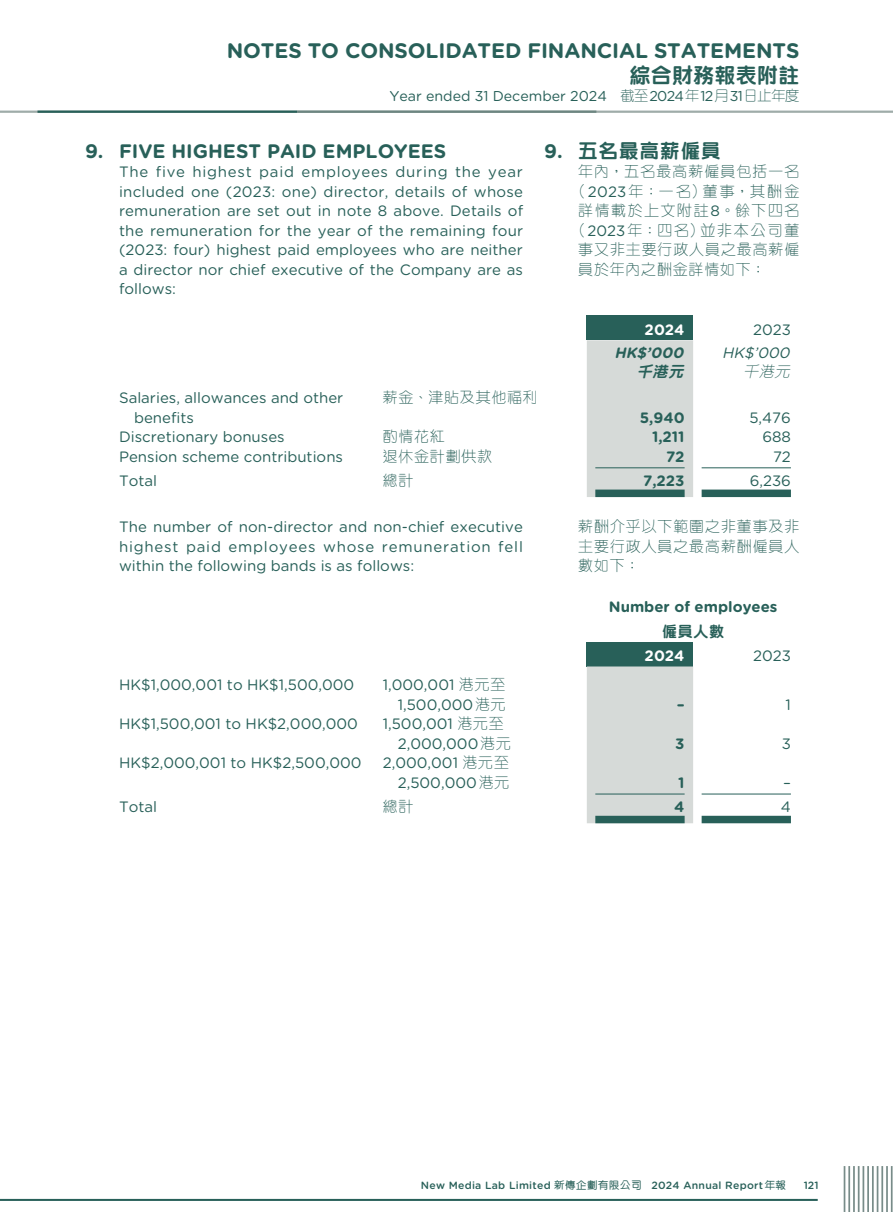
<style>
.page{position:relative;width:893px;height:1212px;background:#fff}
.page>*{position:absolute;margin:0;border:0;box-sizing:border-box;transform-origin:0 0}
.t1{font:700 21px "Gotham Rounded";letter-spacing:-.005em;color:#286059}
.t2{font:800 21px "M Yuen HK";letter-spacing:.015em;color:#286059}
._01_H1{font:700 19.5px "Gotham Rounded";color:#286059}
._01_H1-2{font:800 19.5px "M Yuen HK";letter-spacing:.05em;color:#286059}
._00_txt{font:15px/19.5px "Gotham Rounded";color:#286059;text-align:justify}
._50_Table_txt{font:15px/19.5px "Gotham Rounded";color:#286059}
._00_txt-2{font:300 15px/19.5px "M Yuen HK";letter-spacing:.055em;color:#286059;text-align:justify}
._50_Table_txt-2{font:700 15px "Gotham Rounded";color:#286059}
._50_Table_txt-3{font:300 15px "M Yuen HK";letter-spacing:.05em;color:#286059}
._00_txt-3{font:300 15px "M Yuen HK";letter-spacing:.12em;color:#286059}
._00_txt-4{font:300 15px "M Yuen HK";letter-spacing:.1em;color:#286059}
._50_Table_txt-4{font:700 15px "Gotham Rounded";color:#fff}
._50_Table_txt-5{font:italic 700 15px "Gotham Rounded";color:#286059}
._50_Table_txt-6{font:italic 15px "Gotham Rounded";color:#286059}
._50_Table_txt-7{font:800 15px "M Yuen HK";color:#286059}
._50_Table_txt-8{font:italic 800 15px "M Yuen HK";color:#286059}
._50_Table_txt-9{font:italic 300 15px "M Yuen HK";color:#286059}
.t3{font:14.25px "Gotham Rounded";color:#286059}
.t4{font:500 10.5px "Gotham Rounded";letter-spacing:.025em;color:#286059}
.s1{font-family:"M Yuen HK";font-weight:300}
.s2{font-family:"Gotham Rounded";font-weight:700}
.s3{font-family:"Gotham Rounded";font-weight:400}
.s4{font-family:"M Yuen HK"}
</style>
<div class="page">
<hr style="left:844px;top:1166px;width:1px;height:46px;background:#788c89">
<hr style="left:848px;top:1166px;width:2px;height:46px;background:#788c89">
<hr style="left:853px;top:1166px;width:2px;height:46px;background:#788c89">
<hr style="left:858px;top:1166px;width:1px;height:46px;background:#788c89">
<hr style="left:867px;top:1166px;width:2px;height:46px;background:#788c89">
<hr style="left:862px;top:1166px;width:2px;height:46px;background:#788c89">
<hr style="left:872px;top:1166px;width:2px;height:46px;background:#788c89">
<hr style="left:877px;top:1166px;width:1px;height:46px;background:#788c89">
<hr style="left:881px;top:1166px;width:2px;height:46px;background:#788c89">
<hr style="left:886px;top:1166px;width:2px;height:46px;background:#788c89">
<hr style="left:891px;top:1166px;width:2px;height:46px;background:#788c89">
<hr style="left:0;top:111px;width:893px;height:2px;background:#9faca9">
<hr style="left:38px;top:111px;width:259px;height:2px;background:#286059">
<hr style="left:297px;top:111px;width:299px;height:2px;background:#6d8681">
<hr style="left:0;top:1199px;width:818px;height:2px;background:#286059">
<div style="left:587px;top:316px;width:106px;height:24px;background:#286059"></div>
<div style="left:587px;top:340px;width:106px;height:157px;background:#d6dad8"></div>
<hr style="left:595px;top:467px;width:90px;height:1px;background:#286059">
<hr style="left:702px;top:467px;width:89px;height:1px;background:#286059">
<div style="left:595px;top:489px;width:90px;height:8px;background:#286059"></div>
<div style="left:702px;top:489px;width:89px;height:8px;background:#286059"></div>
<div style="left:587px;top:642px;width:106px;height:24px;background:#286059"></div>
<div style="left:587px;top:666px;width:106px;height:157px;background:#d6dad8"></div>
<hr style="left:595px;top:794px;width:90px;height:1px;background:#286059">
<hr style="left:702px;top:794px;width:89px;height:1px;background:#286059">
<div style="left:595px;top:816px;width:90px;height:7px;background:#286059"></div>
<div style="left:702px;top:816px;width:89px;height:7px;background:#286059"></div>
<h1 class="t1" style="left:227px;top:35px;width:574px">NOTES TO CONSOLIDATED FINANCIAL STATEMENTS</h1>
<h1 class="t2" style="left:629px;top:65px;width:171px">綜合財務報表附註</h1>
<p class="t3" style="left:389px;top:86px;width:411px">Year ended 31 December 2024 <span class="s1">截至</span>2024<span class="s1">年</span>12<span class="s1">月</span>31<span class="s1">日止年度</span></p>
<p class="_01_H1" style="left:85px;top:137px;width:363px">9. FIVE HIGHEST PAID EMPLOYEES</p>
<p class="_00_txt" style="left:119px;top:162px;width:406px">The five highest paid employees during the year included one (2023: one) director, details of whose remuneration are set out in note 8 above. Details of the remuneration for the year of the remaining four (2023: four) highest paid employees who are neither a director nor chief executive of the Company are as follows:</p>
<p class="_01_H1-2" style="left:544px;top:141px;width:178px"><span class="s2">9.</span> 五名最高薪僱員</p>
<p class="_00_txt-2" style="left:578px;top:161px;width:223px">年內，五名最高薪僱員包括一名</p>
<p class="_00_txt-2" style="left:571px;top:181px;width:230px">（<span class="s3">2023</span>年：一名）董事，其酬金</p>
<p class="_00_txt-4" style="left:578px;top:200px;width:223px">詳情載於上文附註<span class="s3">8</span>。餘下四名</p>
<p class="_00_txt-3" style="left:571px;top:220px;width:230px">（<span class="s3">2023</span>年：四名）並非本公司董</p>
<p class="_00_txt-2" style="left:578px;top:239px;width:223px">事又非主要行政人員之最高薪僱</p>
<p class="_00_txt-2" style="left:578px;top:259px;width:189px">員於年內之酬金詳情如下：</p>
<p class="_50_Table_txt" style="left:134px;top:387px;width:211px;text-indent:-15px">Salaries, allowances and other benefits</p>
<p class="_50_Table_txt-3" style="left:383px;top:387px;width:157px">薪金、津貼及其他福利</p>
<p class="_50_Table_txt-4" style="left:645px;top:319px;width:41px">2024</p>
<p class="_50_Table_txt" style="left:753px;top:319px;width:39px">2023</p>
<p class="_50_Table_txt-5" style="left:614px;top:342px;width:75px">HK$’000</p>
<p class="_50_Table_txt-6" style="left:722px;top:342px;width:73px">HK$’000</p>
<p class="_50_Table_txt-8" style="left:637px;top:364px;width:51px">千港元</p>
<p class="_50_Table_txt-9" style="left:743px;top:361px;width:52px">千港元</p>
<p class="_50_Table_txt-2" style="left:640px;top:406px;width:46px">5,940</p>
<p class="_50_Table_txt" style="left:749px;top:407px;width:43px">5,476</p>
<p class="_50_Table_txt" style="left:119px;top:426px;width:167px">Discretionary bonuses</p>
<p class="_50_Table_txt-3" style="left:383px;top:426px;width:64px">酌情花紅</p>
<p class="_50_Table_txt-2" style="left:652px;top:426px;width:34px">1,211</p>
<p class="_50_Table_txt" style="left:762px;top:426px;width:30px">688</p>
<p class="_50_Table_txt" style="left:119px;top:446px;width:225px">Pension scheme contributions</p>
<p class="_50_Table_txt-3" style="left:383px;top:446px;width:111px">退休金計劃供款</p>
<p class="_50_Table_txt-2" style="left:666px;top:445px;width:20px">72</p>
<p class="_50_Table_txt" style="left:773px;top:446px;width:19px">72</p>
<p class="_50_Table_txt" style="left:119px;top:470px;width:40px">Total</p>
<p class="_50_Table_txt-3" style="left:383px;top:470px;width:32px">總計</p>
<p class="_50_Table_txt-2" style="left:643px;top:469px;width:43px">7,223</p>
<p class="_50_Table_txt" style="left:750px;top:470px;width:43px">6,236</p>
<p class="_00_txt" style="left:119px;top:516px;width:405px">The number of non-director and non-chief executive highest paid employees whose remuneration fell within the following bands is as follows:</p>
<p class="_50_Table_txt-2" style="left:609px;top:596px;width:170px">Number of employees</p>
<p class="_50_Table_txt-7" style="left:662px;top:623px;width:64px">僱員人數</p>
<p class="_50_Table_txt-4" style="left:645px;top:645px;width:41px">2024</p>
<p class="_50_Table_txt" style="left:753px;top:645px;width:39px">2023</p>
<p class="_50_Table_txt" style="left:119px;top:675px;width:237px">HK$1,000,001 to HK$1,500,000</p>
<p class="_50_Table_txt" style="left:383px;top:675px;width:125px;text-align:right">1,000,001 <span class="s1">港元至<br></span>1,500,000<span class="s1">港元</span></p>
<p class="_00_txt-2" style="left:578px;top:516px;width:223px">薪酬介乎以下範圍之非董事及非主要行政人員之最高薪酬僱員人數如下：</p>
<p class="_50_Table_txt-2" style="left:677px;top:694px;width:9px">–</p>
<p class="_50_Table_txt" style="left:785px;top:694px;width:7px">1</p>
<p class="_50_Table_txt" style="left:119px;top:714px;width:240px">HK$1,500,001 to HK$2,000,000</p>
<p class="_50_Table_txt" style="left:398px;top:714px;width:115px;text-indent:-15px">1,500,001 <span class="s1">港元至<br></span>2,000,000<span class="s1">港元</span></p>
<p class="_50_Table_txt" style="left:119px;top:753px;width:244px">HK$2,000,001 to HK$2,500,000</p>
<p class="_50_Table_txt" style="left:383px;top:753px;width:128px;text-align:right">2,000,001 <span class="s1">港元至<br></span>2,500,000<span class="s1">港元</span></p>
<p class="_50_Table_txt-2" style="left:675px;top:733px;width:11px">3</p>
<p class="_50_Table_txt" style="left:782px;top:733px;width:11px">3</p>
<p class="_50_Table_txt-2" style="left:678px;top:772px;width:8px">1</p>
<p class="_50_Table_txt" style="left:783px;top:772px;width:9px">–</p>
<p class="_50_Table_txt" style="left:119px;top:796px;width:40px">Total</p>
<p class="_50_Table_txt-3" style="left:383px;top:796px;width:32px">總計</p>
<p class="_50_Table_txt-2" style="left:674px;top:796px;width:12px">4</p>
<p class="_50_Table_txt" style="left:781px;top:796px;width:12px">4</p>
<p class="t4" style="left:421px;top:1178px;width:367px">New Media Lab Limited <span class="s4">新傳企劃有限公司</span> 2024 Annual Report<span class="s4">年報</span></p>
<p class="t4" style="left:804px;top:1178px;width:16px">121</p>
</div>
